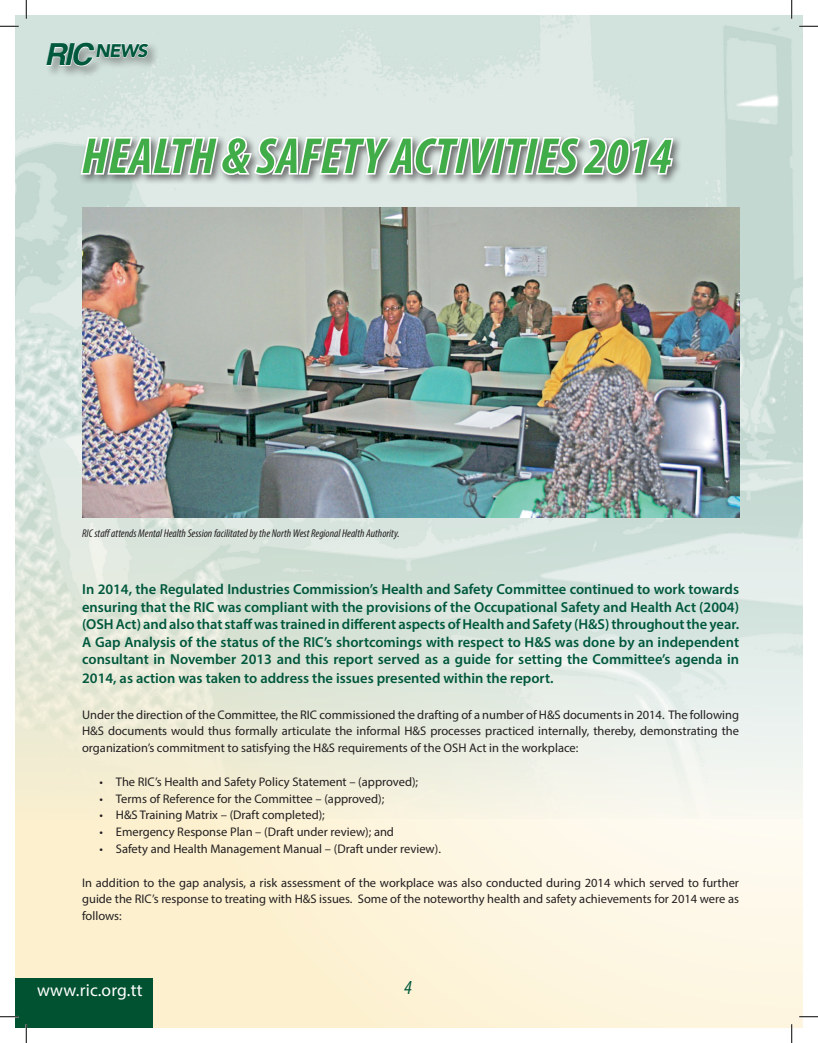
<style>
.page{position:relative;width:818px;height:1043px;background:#fff}
.page>*{position:absolute;margin:0;border:0;box-sizing:border-box;transform-origin:0 0}
.t1{font:italic 700 condensed 51px "Myriad Pro";letter-spacing:.01em;color:#41ad49}
.t2{font:italic condensed 20px "Myriad Pro";color:#00583d}
.t3{font:italic 900 18.25px "Avenir";color:#00583d}
.t4{font:17.5px "Myriad Pro";letter-spacing:.01em;color:#fff}
.t5{font:600 14.5px/17.8px "Myriad Pro";color:#00583d;text-align:justify}
.t6{font:12.5px/16.8px "Myriad Pro";color:#231f20;text-align:justify}
.t7{font:italic condensed 11.25px "Myriad Pro";color:#231f20}
.s1{font-family:"Helvetica";font-weight:700;font-size:30.38px}
</style>
<div class="page">
<div style="left:15px;top:15px;width:787px;height:1013px;background:linear-gradient(to right,#fceec9,#fef9eb)"></div>
<img style="left:15px;top:16px;width:787px;height:802px">
<div style="left:15px;top:978px;width:138px;height:50px;background:#005231"></div>
<img style="left:82px;top:207px;width:657px;height:310px">
<div style="left:78px;top:134px;width:605px;height:51px;background:#231f20;opacity:.6"></div>
<svg style="left:46px;top:15px;width:629px;height:162px;background:#d4dfdb"></svg>
<svg style="left:0;top:25px;width:19px;height:2px"></svg>
<svg style="left:799px;top:25px;width:19px;height:2px"></svg>
<svg style="left:0;top:1015px;width:19px;height:2px"></svg>
<svg style="left:799px;top:1015px;width:19px;height:2px"></svg>
<svg style="left:25px;top:0;width:2px;height:19px"></svg>
<svg style="left:25px;top:1024px;width:2px;height:18px"></svg>
<svg style="left:790px;top:0;width:2px;height:19px"></svg>
<svg style="left:790px;top:1024px;width:2px;height:18px"></svg>
<h3 class="t3" style="left:44px;top:35px;width:105px"><span class="s1">RIC</span> NEWS</h3>
<h1 class="t1" style="left:82px;top:124px;width:591px">HEALTH &amp; SAFETY ACTIVITIES 2014</h1>
<p class="t7" style="left:82px;top:526px;width:319px">RIC staff attends Mental Health Session facilitated by the North West Regional Health Authority.</p>
<p class="t5" style="left:82px;top:580px;width:658px">In 2014, the Regulated Industries Commission’s Health and Safety Committee continued to work towards ensuring that the RIC was compliant with the provisions of the Occupational Safety and Health Act (2004) (OSH Act) and also that staff was trained in different aspects of Health and Safety (H&amp;S) throughout the year.<br>A Gap Analysis of the status of the RIC’s shortcomings with respect to H&amp;S was done by an independent consultant in November 2013 and this report served as a guide for setting the Committee’s agenda in 2014, as action was taken to address the issues presented within the report.</p>
<p class="t6" style="left:82px;top:706px;width:658px">Under the direction of the Committee, the RIC commissioned the drafting of a number of H&amp;S documents in 2014. The following H&amp;S documents would thus formally articulate the informal H&amp;S processes practiced internally, thereby, demonstrating the organization’s commitment to satisfying the H&amp;S requirements of the OSH Act in the workplace:</p>
<p class="t6" style="left:100px;top:773px;width:320px">• The RIC’s Health and Safety Policy Statement – (approved);</p>
<p class="t6" style="left:100px;top:789px;width:286px">• Terms of Reference for the Committee – (approved);</p>
<p class="t6" style="left:100px;top:806px;width:227px">• H&amp;S Training Matrix – (Draft completed);</p>
<p class="t6" style="left:100px;top:823px;width:296px">• Emergency Response Plan – (Draft under review); and</p>
<p class="t6" style="left:100px;top:840px;width:343px">• Safety and Health Management Manual – (Draft under review).</p>
<p class="t6" style="left:82px;top:873px;width:658px">In addition to the gap analysis, a risk assessment of the workplace was also conducted during 2014 which served to further guide the RIC’s response to treating with H&amp;S issues. Some of the noteworthy health and safety achievements for 2014 were as follows:</p>
<h3 class="t4" style="left:37px;top:979px;width:107px">www.ric.org.tt</h3>
<h2 class="t2" style="left:404px;top:975px;width:9px">4</h2>
</div>
